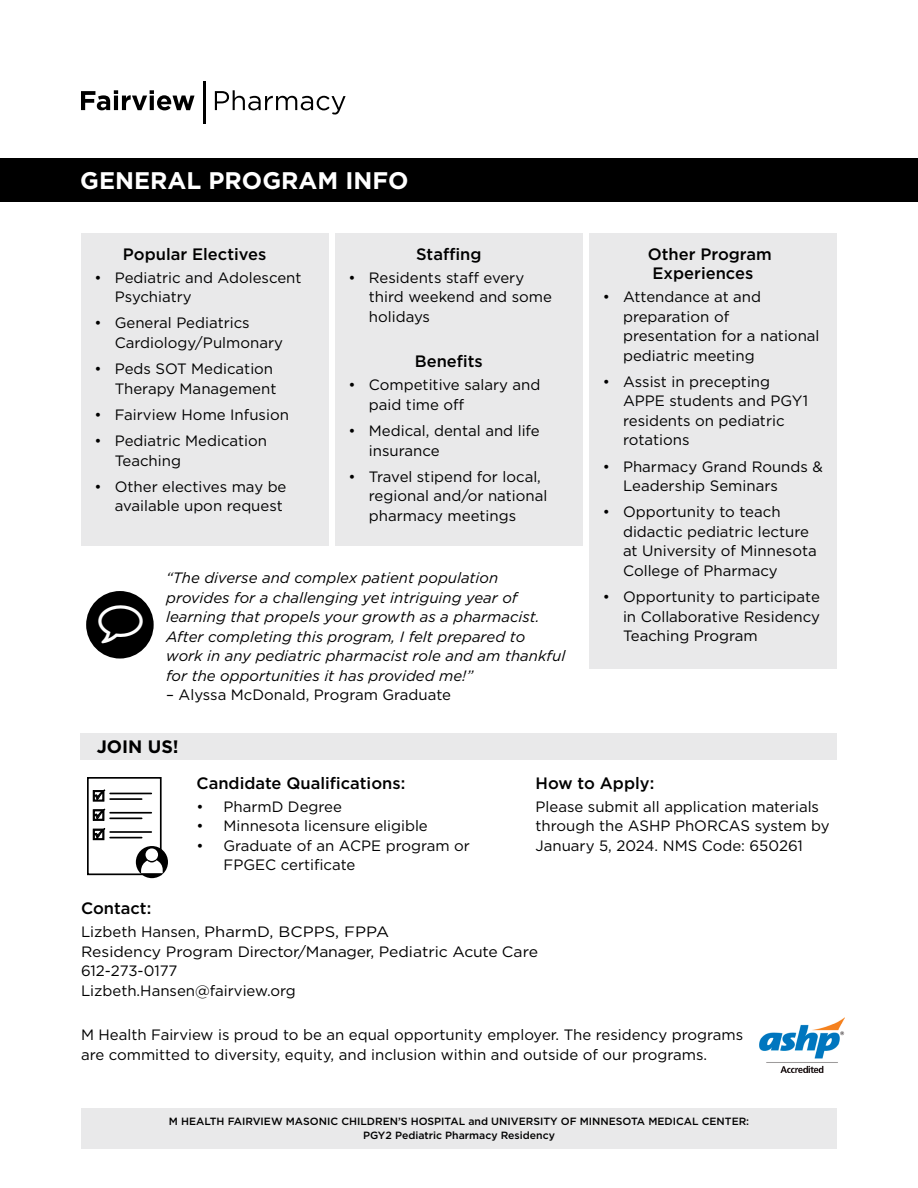
<style>
.page{position:relative;width:918px;height:1188px;background:#fff}
.page>*{position:absolute;margin:0;border:0;box-sizing:border-box;transform-origin:0 0}
.t1{font:700 24px "Gotham";color:#fff}
.t2{font:700 18px "Gotham";color:#000}
.t3{font:500 16.5px/19.5px "Gotham";color:#000}
.t4{font:15px/19.5px "Gotham";color:#000}
.t5{font:italic 15px/19.5px "Gotham";color:#000}
.t6{font:14.7px/19.2px "Wingdings";color:#000;text-align:justify}
.t7{font:500 10.5px/13.5px "Gotham";color:#000;text-align:center}
</style>
<div class="page">
<div style="left:589px;top:233px;width:248px;height:436px;background:#e9e9ea"></div>
<div style="left:335px;top:233px;width:248px;height:312px;background:#e9e9ea"></div>
<div style="left:81px;top:233px;width:248px;height:312px;background:#e9e9ea"></div>
<svg style="left:215px;top:90px;width:131px;height:25px"></svg>
<svg style="left:81px;top:90px;width:114px;height:20px"></svg>
<hr style="left:203px;top:81px;width:3px;height:42px;background:#000">
<div style="left:81px;top:1108px;width:756px;height:40px;background:#e9e9ea"></div>
<div style="left:0;top:158px;width:918px;height:43px;background:#000"></div>
<div style="left:81px;top:733px;width:756px;height:27px;background:#e9e9ea"></div>
<div style="left:87px;top:777px;width:75px;height:98px;border:2px solid #000"></div>
<svg style="left:136px;top:846px;width:32px;height:32px"></svg>
<hr style="left:110px;top:793px;width:41px;height:1px;background:#000">
<hr style="left:110px;top:798px;width:32px;height:2px;background:#000">
<svg style="left:93px;top:790px;width:12px;height:11px"></svg>
<hr style="left:110px;top:812px;width:41px;height:2px;background:#000">
<hr style="left:110px;top:818px;width:32px;height:1px;background:#000">
<svg style="left:93px;top:809px;width:12px;height:12px"></svg>
<hr style="left:110px;top:831px;width:41px;height:2px;background:#000">
<hr style="left:110px;top:837px;width:32px;height:1px;background:#000">
<svg style="left:93px;top:828px;width:12px;height:12px"></svg>
<svg style="left:141px;top:848px;width:22px;height:25px"></svg>
<div style="left:86px;top:591px;width:68px;height:68px;background:#000;border-radius:50%"></div>
<img style="left:760px;top:1018px;width:84px;height:54px">
<h1 class="t1" style="left:80px;top:165px;width:330px">GENERAL PROGRAM INFO</h1>
<p class="t3" style="left:123px;top:244px;width:145px">Popular Electives</p>
<p class="t4" style="left:115px;top:267px;width:188px;text-indent:-20px">• Pediatric and Adolescent<br>Psychiatry</p>
<p class="t4" style="left:115px;top:313px;width:170px;text-indent:-20px">• General Pediatrics<br>Cardiology/Pulmonary</p>
<p class="t4" style="left:94px;top:359px;width:184px;text-align:right">• Peds SOT Medication<br>Therapy Management</p>
<p class="t4" style="left:94px;top:404px;width:196px">• Fairview Home Infusion</p>
<p class="t4" style="left:115px;top:431px;width:154px;text-indent:-20px">• Pediatric Medication<br>Teaching</p>
<p class="t4" style="left:94px;top:476px;width:194px;text-align:right">• Other electives may be available upon request</p>
<p class="t3" style="left:416px;top:244px;width:67px">Staffing</p>
<p class="t4" style="left:369px;top:267px;width:185px;text-indent:-20px">• Residents staff every third weekend and some holidays</p>
<p class="t3" style="left:415px;top:352px;width:70px">Benefits</p>
<p class="t4" style="left:369px;top:375px;width:173px;text-indent:-20px">• Competitive salary and paid time off</p>
<p class="t4" style="left:369px;top:421px;width:172px;text-indent:-20px">• Medical, dental and life insurance</p>
<p class="t4" style="left:369px;top:466px;width:180px;text-indent:-20px">• Travel stipend for local, regional and/or national pharmacy meetings</p>
<p class="t5" style="left:166px;top:568px;width:401px">“The diverse and complex patient population provides for a challenging yet intriguing year of learning that propels your growth as a pharmacist.<br>After completing this program, I felt prepared to work in any pediatric pharmacist role and am thankful for the opportunities it has provided me!”</p>
<p class="t4" style="left:166px;top:685px;width:286px">– Alyssa McDonald, Program Graduate</p>
<p class="t2" style="left:97px;top:734px;width:84px">JOIN US!</p>
<p class="t3" style="left:648px;top:244px;width:125px">Other Program<br>Experiences</p>
<p class="t4" style="left:623px;top:287px;width:198px;text-indent:-20px">• Attendance at and preparation of presentation for a national pediatric meeting</p>
<p class="t4" style="left:623px;top:371px;width:186px;text-indent:-20px">• Assist in precepting<br>APPE students and PGY1 residents on pediatric rotations</p>
<p class="t4" style="left:623px;top:456px;width:201px;text-indent:-20px">• Pharmacy Grand Rounds &amp;<br>Leadership Seminars</p>
<p class="t4" style="left:623px;top:502px;width:195px;text-indent:-20px">• Opportunity to teach didactic pediatric lecture at University of Minnesota<br>College of Pharmacy</p>
<p class="t4" style="left:623px;top:587px;width:199px;text-align:justify;text-indent:-20px">• Opportunity to participate in Collaborative Residency Teaching Program</p>
<p class="t6" style="left:92px;top:787px;width:15px">☑ ☑ ☑</p>
<p class="t3" style="left:196px;top:773px;width:210px">Candidate Qualifications:</p>
<p class="t4" style="left:196px;top:796px;width:147px">• PharmD Degree</p>
<p class="t4" style="left:196px;top:816px;width:233px">• Minnesota licensure eligible</p>
<p class="t4" style="left:224px;top:835px;width:248px;text-indent:-27px">• Graduate of an ACPE program or<br>FPGEC certificate</p>
<p class="t3" style="left:536px;top:773px;width:120px">How to Apply:</p>
<p class="t4" style="left:536px;top:796px;width:296px">Please submit all application materials through the ASHP PhORCAS system by<br>January 5, 2024. NMS Code: 650261</p>
<p class="t3" style="left:81px;top:898px;width:72px">Contact:</p>
<p class="t4" style="left:81px;top:922px;width:459px">Lizbeth Hansen, PharmD, BCPPS, FPPA<br>Residency Program Director/Manager, Pediatric Acute Care 612-273-0177<br>Lizbeth.Hansen@fairview.org</p>
<p class="t4" style="left:81px;top:1025px;width:664px">M Health Fairview is proud to be an equal opportunity employer. The residency programs are committed to diversity, equity, and inclusion within and outside of our programs.</p>
<p class="t7" style="left:169px;top:1115px;width:582px">M HEALTH FAIRVIEW MASONIC CHILDREN’S HOSPITAL and UNIVERSITY OF MINNESOTA MEDICAL CENTER:<br>PGY2 Pediatric Pharmacy Residency</p>
</div>
